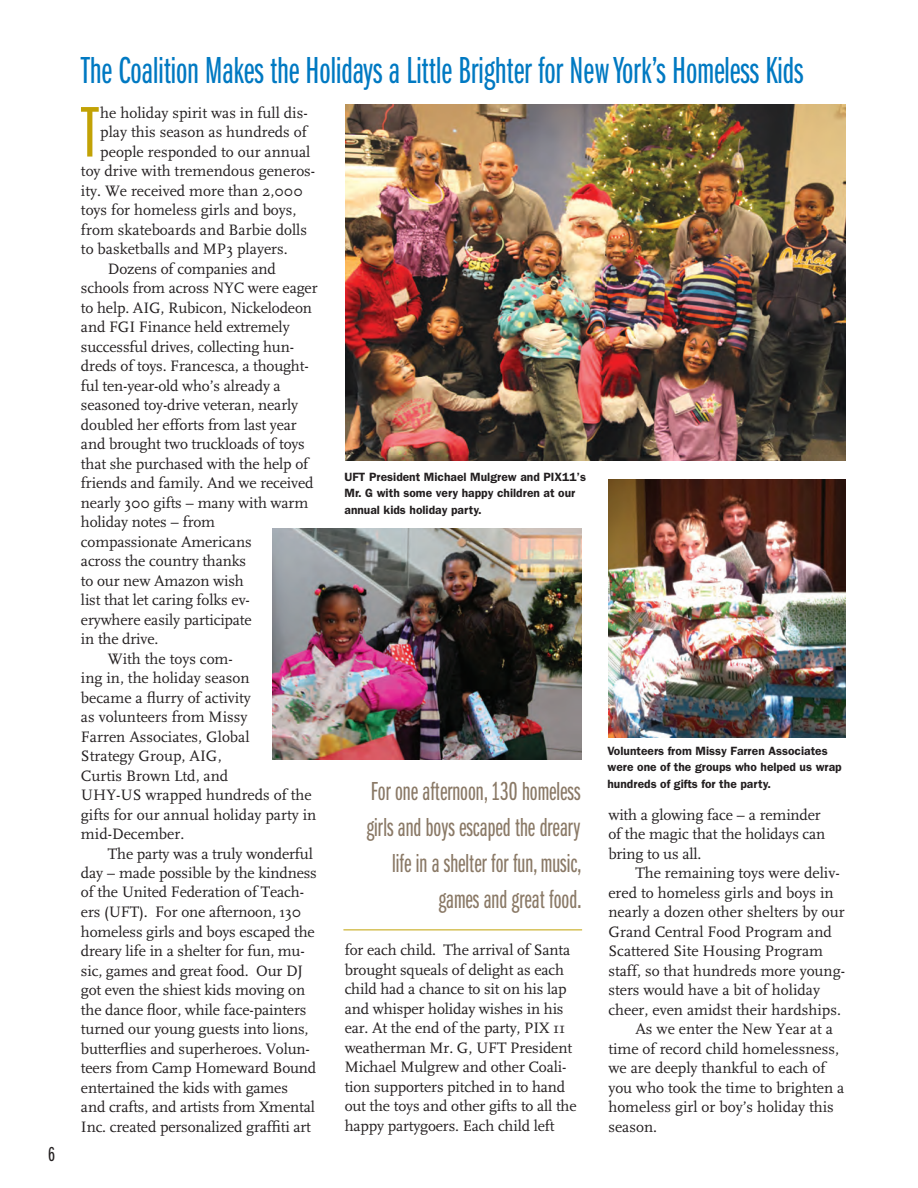
<style>
.page{position:relative;width:918px;height:1188px;background:#fff}
.page>*{position:absolute;margin:0;border:0;box-sizing:border-box;transform-origin:0 0}
.t1{font:74.25px "Franklin Gothic Book X Cmpr";color:#c2a205}
.t2{font:39px "Franklin Gothic Book X Cmpr";color:#0079c2}
.t3{font:27px/36px "Franklin Gothic Book X Cmpr";color:#8a7966;text-align:right}
.t4{font:21px "Franklin Gothic Book X Cmpr";color:#231f20}
.t5{font:15.75px/19.5px "FF Scala";letter-spacing:-.01em;color:#231f20}
.t6{font:600 12px/16.5px "Franklin Gothic";color:#231f20}
.s1{font-style:italic}
</style>
<div class="page">
<img style="left:346px;top:105px;width:500px;height:356px">
<img style="left:608px;top:480px;width:238px;height:257px">
<img style="left:272px;top:529px;width:310px;height:231px">
<hr style="left:343px;top:930px;width:239px;height:1px;background:#c2a205">
<h3 class="t4" style="left:48px;top:1143px;width:8px">6</h3>
<h2 class="t2" style="left:81px;top:50px;width:724px">The Coalition Makes the Holidays a Little Brighter for New York’s Homeless Kids</h2>
<h1 class="t1" style="left:82px;top:94px;width:18px">T</h1>
<p class="t5" style="left:100px;top:103px;width:209px">he holiday spirit was in full dis-</p>
<p class="t5" style="left:100px;top:122px;width:208px">play this season as hundreds of</p>
<p class="t5" style="left:100px;top:142px;width:212px">people responded to our annual</p>
<p class="t5" style="left:81px;top:161px;width:236px">toy drive with tremendous generos-</p>
<p class="t5" style="left:81px;top:181px;width:223px">ity. We received more than 2,000</p>
<p class="t5" style="left:81px;top:200px;width:217px">toys for homeless girls and boys,</p>
<p class="t5" style="left:81px;top:220px;width:228px">from skateboards and Barbie dolls</p>
<p class="t5" style="left:81px;top:239px;width:208px">to basketballs and MP3 players.</p>
<p class="t5" style="left:108px;top:259px;width:169px">Dozens of companies and</p>
<p class="t5" style="left:81px;top:278px;width:238px">schools from across NYC were eager</p>
<p class="t5" style="left:81px;top:298px;width:232px">to help. AIG, Rubicon, Nickelodeon</p>
<p class="t5" style="left:81px;top:317px;width:210px">and FGI Finance held extremely</p>
<p class="t5" style="left:81px;top:337px;width:215px">successful drives, collecting hun-</p>
<p class="t5" style="left:81px;top:356px;width:229px">dreds of toys. Francesca, a thought-</p>
<p class="t5" style="left:81px;top:376px;width:201px">ful ten-year-old who’s already a</p>
<p class="t5" style="left:81px;top:395px;width:219px">seasoned toy-drive veteran, nearly</p>
<p class="t5" style="left:81px;top:415px;width:217px">doubled her efforts from last year</p>
<p class="t5" style="left:81px;top:434px;width:225px">and brought two truckloads of toys</p>
<p class="t5" style="left:81px;top:454px;width:229px">that she purchased with the help of</p>
<p class="t5" style="left:81px;top:473px;width:234px">friends and family. And we received</p>
<p class="t5" style="left:81px;top:493px;width:229px">nearly 300 gifts – many with warm</p>
<p class="t5" style="left:81px;top:512px;width:136px">holiday notes – from</p>
<p class="t5" style="left:81px;top:532px;width:172px">compassionate Americans</p>
<p class="t5" style="left:81px;top:551px;width:167px">across the country thanks</p>
<p class="t5" style="left:81px;top:571px;width:164px">to our new Amazon wish</p>
<p class="t5" style="left:81px;top:590px;width:170px">list that let caring folks ev-</p>
<p class="t5" style="left:81px;top:610px;width:172px">erywhere easily participate</p>
<p class="t5" style="left:81px;top:629px;width:79px">in the drive.</p>
<p class="t5" style="left:108px;top:649px;width:126px">With the toys com-</p>
<p class="t5" style="left:81px;top:668px;width:170px">ing in, the holiday season</p>
<p class="t5" style="left:81px;top:688px;width:171px">became a flurry of activity</p>
<p class="t5" style="left:81px;top:707px;width:168px">as volunteers from Missy</p>
<p class="t5" style="left:81px;top:727px;width:170px">Farren Associates, Global</p>
<p class="t5" style="left:81px;top:746px;width:142px">Strategy Group, AIG,</p>
<p class="t5" style="left:81px;top:766px;width:149px">Curtis Brown Ltd, and</p>
<p class="t5" style="left:81px;top:785px;width:232px">UHY-US wrapped hundreds of the</p>
<p class="t5" style="left:81px;top:805px;width:237px">gifts for our annual holiday party in</p>
<p class="t5" style="left:81px;top:824px;width:105px">mid-December.</p>
<p class="t5" style="left:108px;top:844px;width:206px">The party was a truly wonderful</p>
<p class="t5" style="left:81px;top:863px;width:237px">day – made possible by the kindness</p>
<p class="t5" style="left:81px;top:883px;width:225px">of the United Federation of Teach-</p>
<p class="t5" style="left:81px;top:902px;width:222px">ers (UFT). For one afternoon, <span class="s1">1</span>30</p>
<p class="t5" style="left:81px;top:922px;width:235px">homeless girls and boys escaped the</p>
<p class="t5" style="left:81px;top:941px;width:225px">dreary life in a shelter for fun, mu-</p>
<p class="t5" style="left:81px;top:961px;width:224px">sic, games and great food. Our DJ</p>
<p class="t5" style="left:81px;top:980px;width:226px">got even the shiest kids moving on</p>
<p class="t5" style="left:81px;top:1000px;width:227px">the dance floor, while face-painters</p>
<p class="t5" style="left:81px;top:1019px;width:229px">turned our young guests into lions,</p>
<p class="t5" style="left:81px;top:1039px;width:230px">butterflies and superheroes. Volun-</p>
<p class="t5" style="left:81px;top:1058px;width:237px">teers from Camp Homeward Bound</p>
<p class="t5" style="left:81px;top:1078px;width:209px">entertained the kids with games</p>
<p class="t5" style="left:81px;top:1097px;width:235px">and crafts, and artists from Xmental</p>
<p class="t5" style="left:81px;top:1117px;width:232px">Inc. created personalized graffiti art</p>
<p class="t6" style="left:345px;top:468px;width:243px">UFT President Michael Mulgrew and PIX11’s<br>Mr. G with some very happy children at our annual kids holiday party.</p>
<p class="t6" style="left:608px;top:742px;width:236px">Volunteers from Missy Farren Associates were one of the groups who helped us wrap hundreds of gifts for the party.</p>
<h3 class="t3" style="left:366px;top:774px;width:217px">For one afternoon, 130 homeless girls and boys escaped the dreary life in a shelter for fun, music, games and great food.</h3>
<p class="t5" style="left:608px;top:805px;width:219px">with a glowing face – a reminder of the magic that the holidays can bring to us all.</p>
<p class="t5" style="left:635px;top:863px;width:206px">The remaining toys were deliv-</p>
<p class="t5" style="left:608px;top:883px;width:227px">ered to homeless girls and boys in</p>
<p class="t5" style="left:608px;top:902px;width:238px">nearly a dozen other shelters by our</p>
<p class="t5" style="left:608px;top:922px;width:225px">Grand Central Food Program and</p>
<p class="t5" style="left:608px;top:941px;width:216px">Scattered Site Housing Program</p>
<p class="t5" style="left:608px;top:961px;width:238px">staff, so that hundreds more young-</p>
<p class="t5" style="left:608px;top:980px;width:213px">sters would have a bit of holiday</p>
<p class="t5" style="left:608px;top:1000px;width:234px">cheer, even amidst their hardships.</p>
<p class="t5" style="left:635px;top:1019px;width:199px">As we enter the New Year at a</p>
<p class="t5" style="left:608px;top:1039px;width:232px">time of record child homelessness,</p>
<p class="t5" style="left:608px;top:1058px;width:219px">we are deeply thankful to each of</p>
<p class="t5" style="left:608px;top:1078px;width:237px">you who took the time to brighten a</p>
<p class="t5" style="left:608px;top:1097px;width:227px">homeless girl or boy’s holiday this</p>
<p class="t5" style="left:608px;top:1117px;width:50px">season.</p>
<p class="t5" style="left:345px;top:941px;width:233px">for each child. The arrival of Santa brought squeals of delight as each child had a chance to sit on his lap and whisper holiday wishes in his ear. At the end of the party, PIX 11 weatherman Mr. G, UFT President Michael Mulgrew and other Coali&shy;tion supporters pitched in to hand out the toys and other gifts to all the happy partygoers. Each child left</p>
</div>
